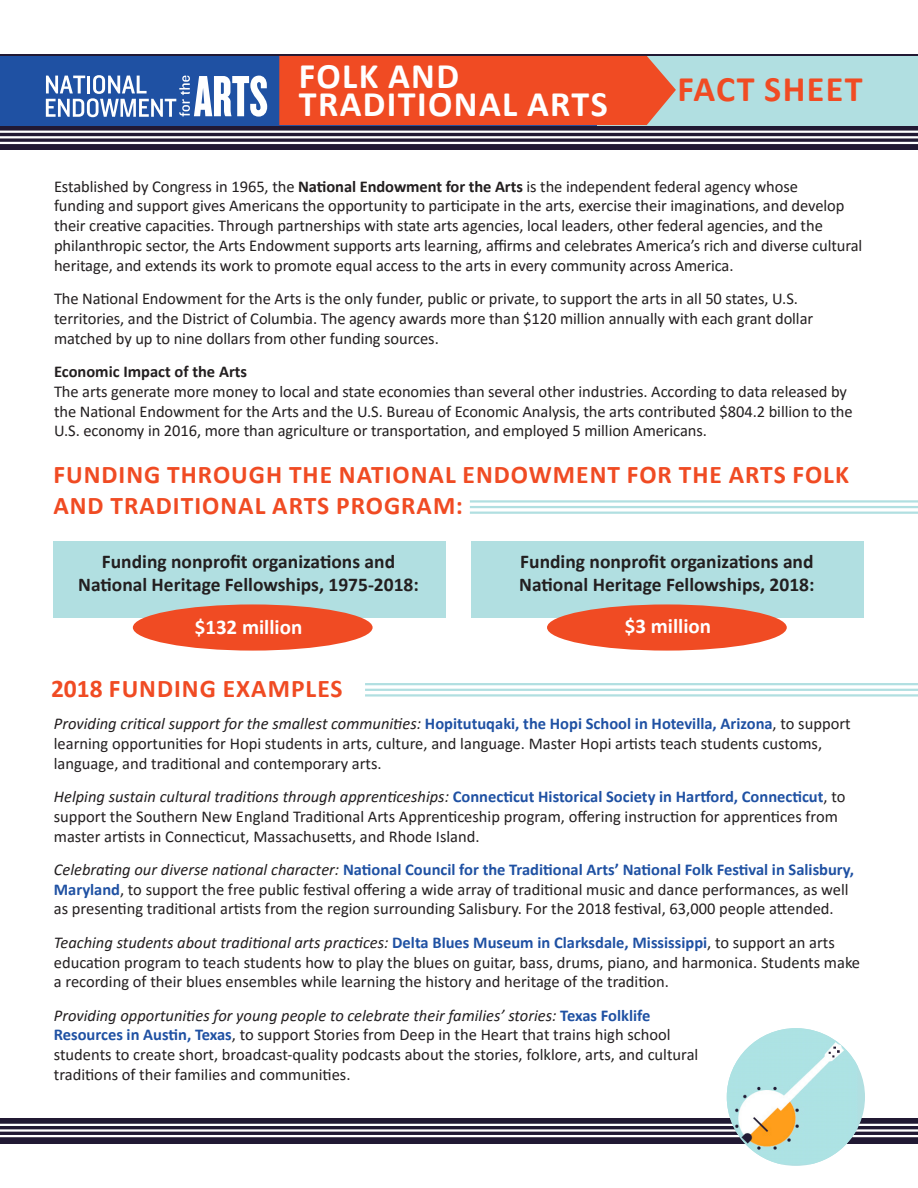
<style>
.page{position:relative;width:918px;height:1188px;background:#fff}
.page>*{position:absolute;margin:0;border:0;box-sizing:border-box;transform-origin:0 0}
.t1{font:700 36px/28.2px "Calibri";letter-spacing:.04em;color:#fff}
.t2{font:700 36px "Calibri";letter-spacing:.04em;color:#f04b23}
.t3{font:700 25.5px/30.6px "Calibri";letter-spacing:.04em;color:#f04b23}
.t4{font:700 21px "Calibri";color:#fff}
.t5{font:700 19.5px/23.4px "Calibri";color:#231f20;text-align:center}
.Black_Bullets{font:16.5px/19.8px "Calibri";letter-spacing:-.005em;color:#231f20}
.s1{font-weight:700}
.s2{font-style:italic}
.s3{font-weight:700;color:#1f51a3}
</style>
<div class="page">
<div style="left:0;top:1118px;width:918px;height:25px;background:#211933"></div>
<hr style="left:0;top:1124px;width:918px;height:2px;background:#fff">
<hr style="left:0;top:1129px;width:918px;height:3px;background:#fff">
<hr style="left:0;top:1135px;width:918px;height:2px;background:#fff">
<svg style="left:0;top:54px;width:918px;height:96px;background:#2f2a44"></svg>
<div style="left:0;top:56px;width:916px;height:69px;background:#1f51a3"></div>
<div style="left:598px;top:56px;width:320px;height:69px;background:#b1dfe1"></div>
<div style="left:279px;top:56px;width:397px;height:69px;background:#f04b23"></div>
<hr style="left:0;top:131px;width:918px;height:2px;background:#fff">
<hr style="left:0;top:136px;width:918px;height:2px;background:#fff">
<hr style="left:0;top:142px;width:918px;height:2px;background:#fff">
<hr style="left:365px;top:683px;width:553px;height:2px;background:#b1dfe1">
<hr style="left:365px;top:689px;width:553px;height:2px;background:#b1dfe1">
<hr style="left:365px;top:694px;width:553px;height:3px;background:#b1dfe1">
<hr style="left:470px;top:500px;width:448px;height:3px;background:#b1dfe1">
<hr style="left:470px;top:506px;width:448px;height:2px;background:#b1dfe1">
<hr style="left:470px;top:512px;width:448px;height:2px;background:#b1dfe1">
<div style="left:54px;top:542px;width:392px;height:76px;background:#b1dfe1"></div>
<div style="left:133px;top:604px;width:240px;height:47px;background:#f04b23;border-radius:50%"></div>
<div style="left:472px;top:542px;width:392px;height:76px;background:#b1dfe1"></div>
<div style="left:547px;top:604px;width:240px;height:47px;background:#f04b23;border-radius:50%"></div>
<img style="left:727px;top:1028px;width:131px;height:136px">
<svg style="left:46px;top:75px;width:221px;height:42px"></svg>
<p class="t1" style="left:299px;top:61px;width:310px">FOLK AND<br>TRADITIONAL ARTS</p>
<p class="t2" style="left:678px;top:64px;width:187px">FACT SHEET</p>
<p class="Black_Bullets" style="left:54px;top:176px;width:810px">Established by Congress in 1965, the <span class="s1">National Endowment for the Arts</span> is the independent federal agency whose<br>funding and support gives Americans the opportunity to participate in the arts, exercise their imaginations, and develop their creative capacities. Through partnerships with state arts agencies, local leaders, other federal agencies, and the philanthropic sector, the Arts Endowment supports arts learning, affirms and celebrates America’s rich and diverse cultural heritage, and extends its work to promote equal access to the arts in every community across America.</p>
<p class="Black_Bullets" style="left:54px;top:288px;width:761px">The National Endowment for the Arts is the only funder, public or private, to support the arts in all 50 states, U.S. territories, and the District of Columbia. The agency awards more than $120 million annually with each grant dollar matched by up to nine dollars from other funding sources.</p>
<p class="Black_Bullets" style="left:54px;top:361px;width:800px"><span class="s1">Economic Impact of the Arts<br></span>The arts generate more money to local and state economies than several other industries. According to data released by the National Endowment for the Arts and the U.S. Bureau of Economic Analysis, the arts contributed $804.2 billion to the U.S. economy in 2016, more than agriculture or transportation, and employed 5 million Americans.</p>
<p class="t3" style="left:53px;top:459px;width:797px">FUNDING THROUGH THE NATIONAL ENDOWMENT FOR THE ARTS FOLK<br>AND TRADITIONAL ARTS PROGRAM:</p>
<p class="t5" style="left:78px;top:549px;width:342px">Funding nonprofit organizations and<br>National Heritage Fellowships, 1975-2018:</p>
<p class="t4" style="left:195px;top:612px;width:109px">$132 million</p>
<p class="t3" style="left:51px;top:673px;width:293px">2018 FUNDING EXAMPLES</p>
<p class="t5" style="left:519px;top:549px;width:297px;text-align:left">Funding nonprofit organizations and<br>National Heritage Fellowships, 2018:</p>
<p class="t4" style="left:625px;top:611px;width:88px">$3 million</p>
<p class="Black_Bullets" style="left:54px;top:713px;width:798px"><span class="s2">Providing critical support for the smallest communities:</span> <span class="s3">Hopitutuqaki, the Hopi School in Hotevilla, Arizona</span>, to support learning opportunities for Hopi students in arts, culture, and language. Master Hopi artists teach students customs, language, and traditional and contemporary arts.</p>
<p class="Black_Bullets" style="left:54px;top:786px;width:793px"><span class="s2">Helping sustain cultural traditions through apprenticeships:</span> <span class="s3">Connecticut Historical Society in Hartford, Connecticut</span>, to support the Southern New England Traditional Arts Apprenticeship program, offering instruction for apprentices from master artists in Connecticut, Massachusetts, and Rhode Island.</p>
<p class="Black_Bullets" style="left:54px;top:859px;width:802px"><span class="s2">Celebrating our diverse national character:</span> <span class="s3">National Council for the Traditional Arts’ National Folk Festival in Salisbury,<br>Maryland</span>, to support the free public festival offering a wide array of traditional music and dance performances, as well as presenting traditional artists from the region surrounding Salisbury. For the 2018 festival, 63,000 people attended.</p>
<p class="Black_Bullets" style="left:54px;top:932px;width:808px"><span class="s2">Teaching students about traditional arts practices:</span> <span class="s3">Delta Blues Museum in Clarksdale, Mississippi</span>, to support an arts education program to teach students how to play the blues on guitar, bass, drums, piano, and harmonica. Students make a recording of their blues ensembles while learning the history and heritage of the tradition.</p>
<p class="Black_Bullets" style="left:54px;top:1005px;width:646px"><span class="s2">Providing opportunities for young people to celebrate their families’ stories:</span> <span class="s3">Texas Folklife Resources in Austin, Texas</span>, to support Stories from Deep in the Heart that trains high school students to create short, broadcast-quality podcasts about the stories, folklore, arts, and cultural traditions of their families and communities.</p>
</div>
